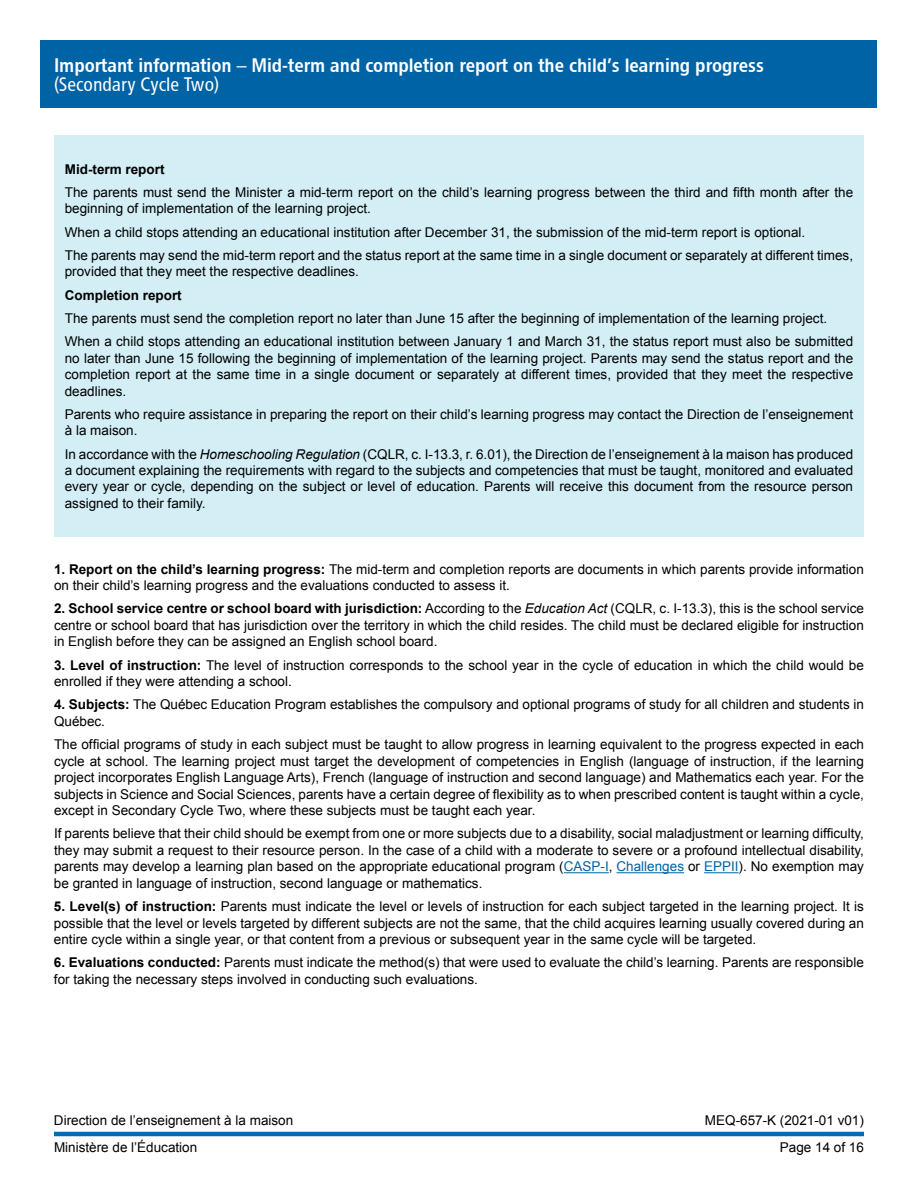
<style>
.page{position:relative;width:918px;height:1188px;background:#fff}
.page>*{position:absolute;margin:0;border:0;box-sizing:border-box;transform-origin:0 0}
.t1{font:19.5px/19.5px "Chaloult Cond Demi Gras Normal";color:#fff}
.t2{font:13.5px/16.5px "Arial";color:#000}
.t3{font:700 13.5px "Arial";color:#000}
.s1{font-family:"Chaloult Cond Normal"}
.s2{font-style:italic}
.s3{font-weight:700}
.s4{color:#0063a6}
</style>
<div class="page">
<hr style="left:54px;top:1132px;width:810px;height:4px;background:#006bb7">
<div style="left:40px;top:40px;width:838px;height:68px;background:#0063a6"></div>
<div style="left:54px;top:135px;width:810px;height:402px;background:#d3eef5"></div>
<hr style="left:564px;top:872px;width:45px;height:1px;background:#0063a6">
<hr style="left:617px;top:872px;width:67px;height:1px;background:#0063a6">
<hr style="left:704px;top:872px;width:35px;height:1px;background:#0063a6">
<h2 class="t1" style="left:54px;top:55px;width:711px">Important information – Mid-term and completion report on the child’s learning progress <span class="s1">(Secondary Cycle Two)</span></h2>
<p class="t3" style="left:65px;top:160px;width:101px">Mid-term report</p>
<p class="t2" style="left:65px;top:184px;width:790px">The parents must send the Minister a mid-term report on the child’s learning progress between the third and fifth month after the beginning of implementation of the learning project.</p>
<p class="t2" style="left:65px;top:224px;width:742px">When a child stops attending an educational institution after December 31, the submission of the mid-term report is optional.</p>
<p class="t2" style="left:65px;top:247px;width:790px">The parents may send the mid-term report and the status report at the same time in a single document or separately at different times, provided that they meet the respective deadlines.</p>
<p class="t3" style="left:65px;top:286px;width:119px">Completion report</p>
<p class="t2" style="left:65px;top:310px;width:764px">The parents must send the completion report no later than June 15 after the beginning of implementation of the learning project.</p>
<p class="t2" style="left:65px;top:333px;width:790px;text-align:justify">When a child stops attending an educational institution between January 1 and March 31, the status report must also be submitted no later than June 15 following the beginning of implementation of the learning project. Parents may send the status report and the completion report at the same time in a single document or separately at different times, provided that they meet the respective deadlines.</p>
<p class="t2" style="left:65px;top:406px;width:790px">Parents who require assistance in preparing the report on their child’s learning progress may contact the Direction de l’enseignement à la maison.</p>
<p class="t2" style="left:65px;top:446px;width:790px;text-align:justify">In accordance with the <span class="s2">Homeschooling Regulation</span> (CQLR, c. I-13.3, r. 6.01), the Direction de l’enseignement à la maison has produced a document explaining the requirements with regard to the subjects and competencies that must be taught, monitored and evaluated every year or cycle, depending on the subject or level of education. Parents will receive this document from the resource person assigned to their family.</p>
<p class="t2" style="left:54px;top:561px;width:811px"><span class="s3">1. Report on the child’s learning progress:</span> The mid-term and completion reports are documents in which parents provide information on their child’s learning progress and the evaluations conducted to assess it.</p>
<p class="t2" style="left:54px;top:600px;width:811px;text-align:justify"><span class="s3">2. School service centre or school board with jurisdiction:</span> According to the <span class="s2">Education Act</span> (CQLR, c. I-13.3), this is the school service centre or school board that has jurisdiction over the territory in which the child resides. The child must be declared eligible for instruction in English before they can be assigned an English school board.</p>
<p class="t2" style="left:54px;top:657px;width:811px"><span class="s3">3. Level of instruction:</span> The level of instruction corresponds to the school year in the cycle of education in which the child would be enrolled if they were attending a school.</p>
<p class="t2" style="left:54px;top:696px;width:811px"><span class="s3">4. Subjects:</span> The Québec Education Program establishes the compulsory and optional programs of study for all children and students in<br>Québec.</p>
<p class="t2" style="left:54px;top:736px;width:812px;text-align:justify">The official programs of study in each subject must be taught to allow progress in learning equivalent to the progress expected in each cycle at school. The learning project must target the development of competencies in English (language of instruction, if the learning project incorporates English Language Arts), French (language of instruction and second language) and Mathematics each year. For the subjects in Science and Social Sciences, parents have a certain degree of flexibility as to when prescribed content is taught within a cycle, except in Secondary Cycle Two, where these subjects must be taught each year.</p>
<p class="t2" style="left:54px;top:825px;width:812px;text-align:justify">If parents believe that their child should be exempt from one or more subjects due to a disability, social maladjustment or learning difficulty, they may submit a request to their resource person. In the case of a child with a moderate to severe or a profound intellectual disability, parents may develop a learning plan based on the appropriate educational program (<span class="s4">CASP-I</span>, <span class="s4">Challenges</span> or <span class="s4">EPPII</span>). No exemption may be granted in language of instruction, second language or mathematics.</p>
<p class="t2" style="left:54px;top:898px;width:812px;text-align:justify"><span class="s3">5. Level(s) of instruction:</span> Parents must indicate the level or levels of instruction for each subject targeted in the learning project. It is possible that the level or levels targeted by different subjects are not the same, that the child acquires learning usually covered during an entire cycle within a single year, or that content from a previous or subsequent year in the same cycle will be targeted.</p>
<p class="t2" style="left:54px;top:954px;width:812px"><span class="s3">6. Evaluations conducted:</span> Parents must indicate the method(s) that were used to evaluate the child’s learning. Parents are responsible for taking the necessary steps involved in conducting such evaluations.</p>
<p class="t2" style="left:54px;top:1113px;width:241px">Direction de l’enseignement à la maison</p>
<p class="t2" style="left:705px;top:1113px;width:161px">MEQ-657-K (2021-01 v01)</p>
<p class="t2" style="left:54px;top:1140px;width:145px">Ministère de l’Éducation</p>
<p class="t2" style="left:780px;top:1140px;width:86px">Page 14 of 16</p>
</div>
